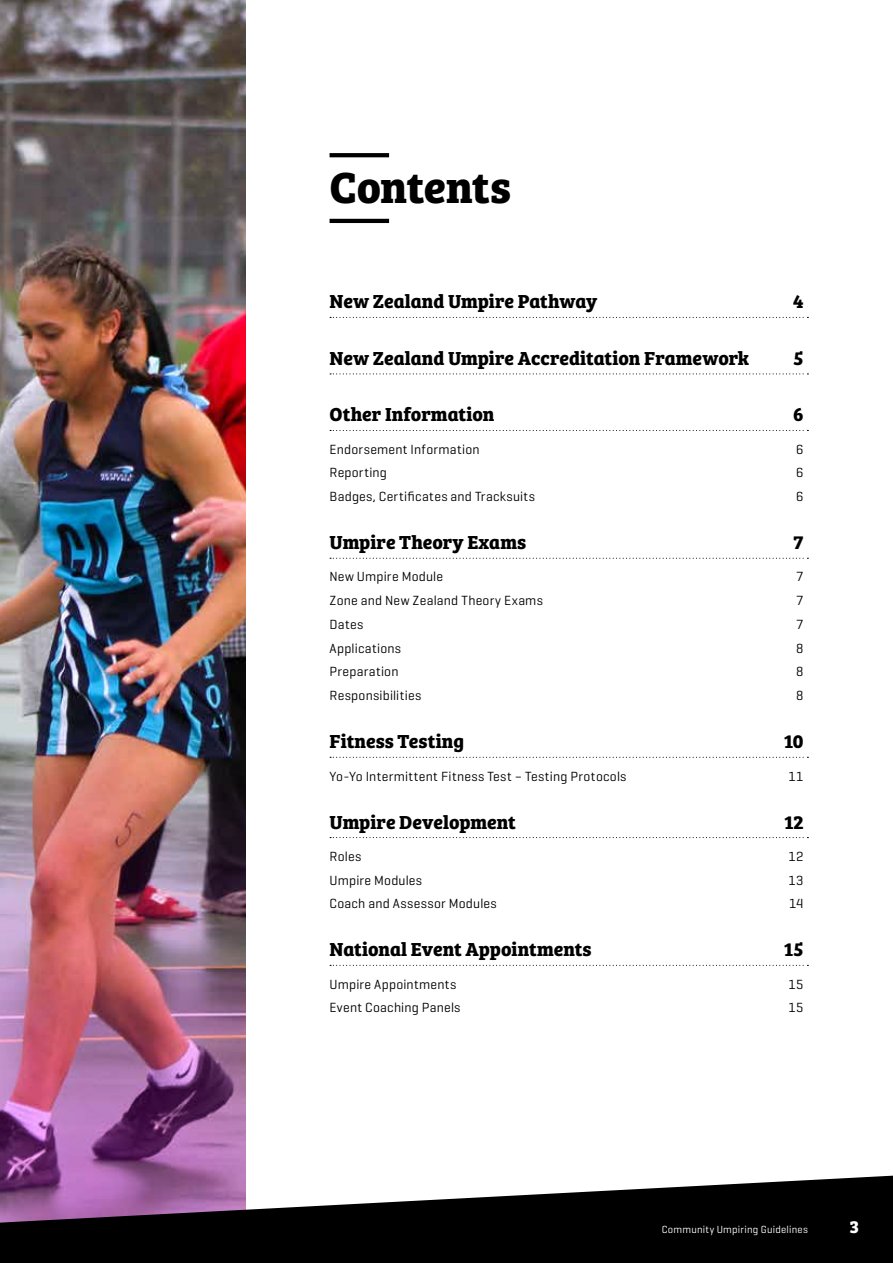
<style>
.page{position:relative;width:893px;height:1263px;background:#fff}
.page>*{position:absolute;margin:0;border:0;box-sizing:border-box;transform-origin:0 0}
.t1{font:700 45px "Bree Serif";letter-spacing:-.01em;color:#000}
.t2{font:700 19.5px "Bree Serif";letter-spacing:-.005em;color:#000}
.t3{font:700 18px "Bree Serif";color:#fff}
.t4{font:13.5px "Geogrotesque";letter-spacing:.015em;color:#000}
.t5{font:10.5px "Geogrotesque";letter-spacing:.02em;color:#fff}
</style>
<div class="page">
<img style="left:0;top:0;width:246px;height:739px">
<img style="left:0;top:739px;width:246px;height:435px">
<svg style="left:330px;top:317px;width:478px;height:1px"></svg>
<svg style="left:330px;top:373px;width:478px;height:1px"></svg>
<svg style="left:330px;top:430px;width:478px;height:1px"></svg>
<svg style="left:330px;top:558px;width:478px;height:1px"></svg>
<svg style="left:330px;top:757px;width:478px;height:1px"></svg>
<svg style="left:330px;top:837px;width:478px;height:1px"></svg>
<svg style="left:330px;top:965px;width:478px;height:1px"></svg>
<svg style="left:330px;top:153px;width:59px;height:4px"></svg>
<hr style="left:330px;top:219px;width:59px;height:4px;background:#000">
<svg style="left:0;top:1174px;width:893px;height:89px;fill:#000"></svg>
<h1 class="t1" style="left:330px;top:152px;width:183px">Contents</h1>
<h2 class="t2" style="left:330px;top:286px;width:269px">New Zealand Umpire Pathway</h2>
<h2 class="t2" style="left:793px;top:286px;width:12px">4</h2>
<h2 class="t2" style="left:330px;top:343px;width:421px">New Zealand Umpire Accreditation Framework</h2>
<h2 class="t2" style="left:794px;top:343px;width:12px">5</h2>
<h2 class="t2" style="left:330px;top:399px;width:166px">Other Information</h2>
<h2 class="t2" style="left:793px;top:399px;width:12px">6</h2>
<p class="t4" style="left:330px;top:441px;width:152px">Endorsement Information</p>
<p class="t4" style="left:796px;top:441px;width:9px">6</p>
<p class="t4" style="left:330px;top:464px;width:59px">Reporting</p>
<p class="t4" style="left:796px;top:464px;width:9px">6</p>
<p class="t4" style="left:330px;top:488px;width:207px">Badges, Certificates and Tracksuits</p>
<p class="t4" style="left:796px;top:488px;width:9px">6</p>
<h2 class="t2" style="left:330px;top:527px;width:198px">Umpire Theory Exams</h2>
<h2 class="t2" style="left:793px;top:527px;width:12px">7</h2>
<p class="t4" style="left:330px;top:568px;width:115px">New Umpire Module</p>
<p class="t4" style="left:796px;top:568px;width:9px">7</p>
<p class="t4" style="left:330px;top:592px;width:215px">Zone and New Zealand Theory Exams</p>
<p class="t4" style="left:796px;top:592px;width:9px">7</p>
<p class="t4" style="left:330px;top:616px;width:35px">Dates</p>
<p class="t4" style="left:796px;top:616px;width:9px">7</p>
<p class="t4" style="left:330px;top:640px;width:73px">Applications</p>
<p class="t4" style="left:796px;top:640px;width:9px">8</p>
<p class="t4" style="left:330px;top:663px;width:70px">Preparation</p>
<p class="t4" style="left:796px;top:663px;width:9px">8</p>
<p class="t4" style="left:330px;top:687px;width:93px">Responsibilities</p>
<p class="t4" style="left:796px;top:687px;width:9px">8</p>
<h2 class="t2" style="left:330px;top:726px;width:136px">Fitness Testing</h2>
<h2 class="t2" style="left:784px;top:726px;width:21px">10</h2>
<p class="t4" style="left:330px;top:767px;width:299px">Yo-Yo Intermittent Fitness Test – Testing Protocols</p>
<p class="t4" style="left:788px;top:767px;width:17px">11</p>
<h2 class="t2" style="left:330px;top:806px;width:188px">Umpire Development</h2>
<h2 class="t2" style="left:784px;top:806px;width:21px">12</h2>
<p class="t4" style="left:330px;top:848px;width:33px">Roles</p>
<p class="t4" style="left:789px;top:848px;width:17px">12</p>
<p class="t4" style="left:330px;top:871px;width:94px">Umpire Modules</p>
<p class="t4" style="left:788px;top:871px;width:17px">13</p>
<p class="t4" style="left:330px;top:895px;width:169px">Coach and Assessor Modules</p>
<p class="t4" style="left:789px;top:895px;width:16px">14</p>
<h2 class="t2" style="left:330px;top:934px;width:264px">National Event Appointments</h2>
<h2 class="t2" style="left:784px;top:934px;width:21px">15</h2>
<p class="t4" style="left:330px;top:975px;width:128px">Umpire Appointments</p>
<p class="t4" style="left:789px;top:975px;width:16px">15</p>
<p class="t4" style="left:330px;top:999px;width:133px">Event Coaching Panels</p>
<p class="t4" style="left:789px;top:999px;width:16px">15</p>
<p class="t5" style="left:662px;top:1223px;width:148px">Community Umpiring Guidelines</p>
<h3 class="t3" style="left:850px;top:1213px;width:11px">3</h3>
</div>
